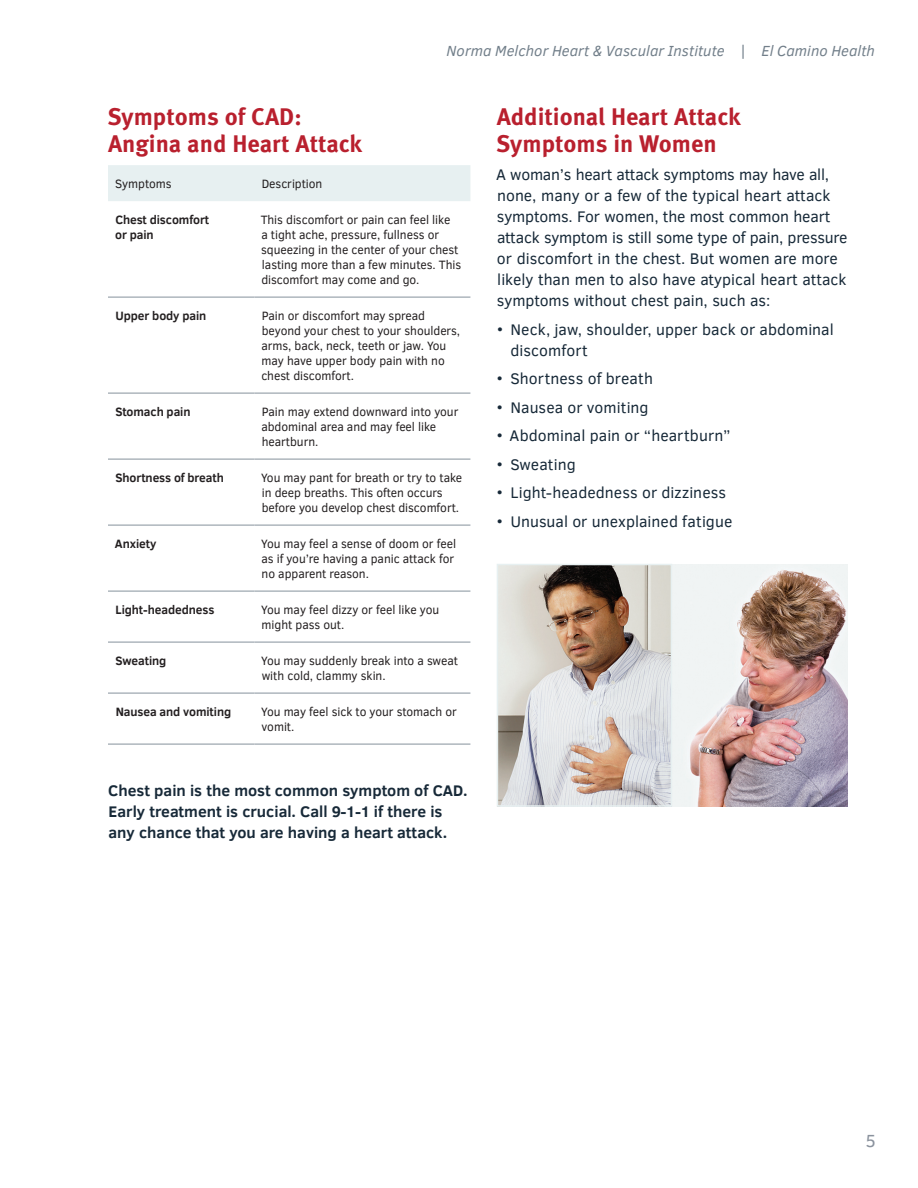
<style>
.page{position:relative;width:918px;height:1188px;background:#fff}
.page>*{position:absolute;margin:0;border:0;box-sizing:border-box;transform-origin:0 0}
.t1{font:700 24px/27px "Meta Pro";color:#b9202e}
.t2{font:18px "Clear Sans";color:#8a929d}
.t3{font:15.75px/21px "Clear Sans";color:#172938}
.t4{font:700 15.75px/21px "Clear Sans";color:#172938}
.t5{font:italic 15px "Clear Sans";letter-spacing:.005em;color:#727f8a}
.t6{font:12.3px/15px "Clear Sans";letter-spacing:-.005em;color:#231f20}
.t7{font:700 12.3px/15px "Clear Sans";letter-spacing:-.005em;color:#231f20}
</style>
<div class="page">
<div style="left:108px;top:165px;width:362px;height:36px;background:#e7f0f1"></div>
<hr style="left:108px;top:296px;width:146px;height:2px;background:#aeb6bd">
<hr style="left:254px;top:296px;width:216px;height:2px;background:#aeb6bd">
<hr style="left:108px;top:392px;width:146px;height:2px;background:#aeb6bd">
<hr style="left:254px;top:392px;width:216px;height:2px;background:#aeb6bd">
<hr style="left:108px;top:458px;width:146px;height:2px;background:#aeb6bd">
<hr style="left:254px;top:458px;width:216px;height:2px;background:#aeb6bd">
<hr style="left:108px;top:524px;width:146px;height:2px;background:#aeb6bd">
<hr style="left:254px;top:524px;width:216px;height:2px;background:#aeb6bd">
<hr style="left:108px;top:590px;width:146px;height:2px;background:#aeb6bd">
<hr style="left:254px;top:590px;width:216px;height:2px;background:#aeb6bd">
<hr style="left:108px;top:641px;width:146px;height:2px;background:#aeb6bd">
<hr style="left:254px;top:641px;width:216px;height:2px;background:#aeb6bd">
<hr style="left:108px;top:692px;width:146px;height:2px;background:#aeb6bd">
<hr style="left:254px;top:692px;width:216px;height:2px;background:#aeb6bd">
<hr style="left:108px;top:743px;width:146px;height:2px;background:#aeb6bd">
<hr style="left:254px;top:743px;width:216px;height:2px;background:#aeb6bd">
<img style="left:673px;top:564px;width:174px;height:242px">
<img style="left:500px;top:567px;width:169px;height:237px">
<div style="left:497px;top:564px;width:175px;height:243px;border:2px solid #e7f0f1"></div>
<p class="t5" style="left:447px;top:41px;width:430px">Norma Melchor Heart &amp; Vascular Institute | El Camino Health</p>
<h1 class="t1" style="left:108px;top:103px;width:256px">Symptoms of CAD:<br>Angina and Heart Attack</h1>
<p class="t6" style="left:115px;top:176px;width:58px">Symptoms</p>
<p class="t6" style="left:262px;top:176px;width:62px">Description</p>
<p class="t7" style="left:115px;top:211px;width:96px">Chest discomfort or pain</p>
<p class="t6" style="left:261px;top:212px;width:202px">This discomfort or pain can feel like<br>a tight ache, pressure, fullness or squeezing in the center of your chest lasting more than a few minutes. This discomfort may come and go.</p>
<p class="t7" style="left:115px;top:307px;width:92px">Upper body pain</p>
<p class="t6" style="left:261px;top:308px;width:200px">Pain or discomfort may spread beyond your chest to your shoulders, arms, back, neck, teeth or jaw. You may have upper body pain with no chest discomfort.</p>
<p class="t7" style="left:115px;top:403px;width:77px">Stomach pain</p>
<p class="t6" style="left:261px;top:404px;width:199px">Pain may extend downward into your abdominal area and may feel like heartburn.</p>
<p class="t7" style="left:115px;top:469px;width:110px">Shortness of breath</p>
<p class="t6" style="left:261px;top:470px;width:203px">You may pant for breath or try to take in deep breaths. This often occurs before you develop chest discomfort.</p>
<p class="t7" style="left:115px;top:535px;width:43px">Anxiety</p>
<p class="t6" style="left:261px;top:536px;width:196px">You may feel a sense of doom or feel as if you’re having a panic attack for no apparent reason.</p>
<p class="t7" style="left:116px;top:601px;width:100px">Light-headedness</p>
<p class="t6" style="left:261px;top:602px;width:180px">You may feel dizzy or feel like you might pass out.</p>
<p class="t7" style="left:115px;top:652px;width:53px">Sweating</p>
<p class="t6" style="left:261px;top:653px;width:198px">You may suddenly break into a sweat with cold, clammy skin.</p>
<p class="t7" style="left:116px;top:703px;width:117px">Nausea and vomiting</p>
<p class="t6" style="left:261px;top:704px;width:197px">You may feel sick to your stomach or vomit.</p>
<p class="t4" style="left:108px;top:779px;width:361px">Chest pain is the most common symptom of CAD.<br>Early treatment is crucial. Call 9-1-1 if there is any chance that you are having a heart attack.</p>
<h1 class="t1" style="left:496px;top:103px;width:246px">Additional Heart Attack<br>Symptoms in Women</h1>
<p class="t3" style="left:496px;top:164px;width:353px">A woman’s heart attack symptoms may have all, none, many or a few of the typical heart attack symptoms. For women, the most common heart attack symptom is still some type of pain, pressure or discomfort in the chest. But women are more likely than men to also have atypical heart attack symptoms without chest pain, such as:</p>
<p class="t3" style="left:510px;top:319px;width:325px;text-indent:-13px">• Neck, jaw, shoulder, upper back or abdominal discomfort</p>
<p class="t3" style="left:497px;top:368px;width:157px">• Shortness of breath</p>
<p class="t3" style="left:497px;top:397px;width:153px">• Nausea or vomiting</p>
<p class="t3" style="left:497px;top:425px;width:235px">• Abdominal pain or “heartburn”</p>
<p class="t3" style="left:497px;top:454px;width:80px">• Sweating</p>
<p class="t3" style="left:497px;top:482px;width:231px">• Light-headedness or dizziness</p>
<p class="t3" style="left:497px;top:511px;width:237px">• Unusual or unexplained fatigue</p>
<h2 class="t2" style="left:866px;top:1129px;width:12px">5</h2>
</div>
